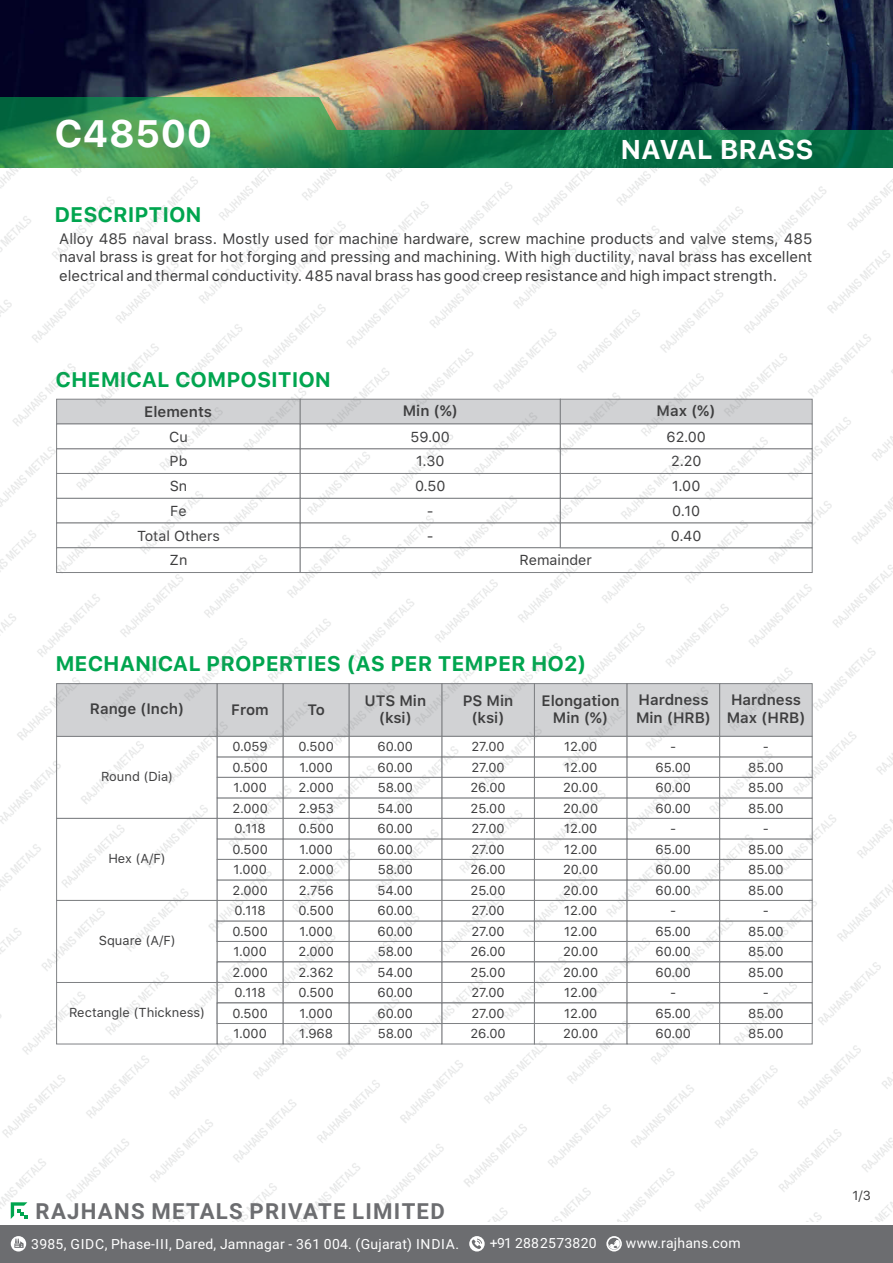
<style>
.page{position:relative;width:893px;height:1263px;background:#fff}
.page>*{position:absolute;margin:0;border:0;box-sizing:border-box;transform-origin:0 0}
.t1{font:700 38.1px "SF Pro Text";color:#fff}
.t2{font:700 27px "SF Pro Text";color:#fff}
.t3{font:700 22.2px "Roboto";letter-spacing:.055em;color:#6c6d70}
.t4{font:700 21px "SF Pro Text";color:#00a54f}
.t5{font:15px/18.6px "SF Pro Text";color:#3e3e3f;text-align:justify}
.t6{font:600 15px/17.9px "SF Pro Text";color:#3e3e3f;text-align:center}
.t7{font:14.4px/24.8px "SF Pro Text";color:#3e3e3f;text-align:center}
.t8{font:13.95px "Roboto";letter-spacing:.02em;color:#fff}
.t9{font:12.9px/20.5px "SF Pro Text";color:#3e3e3f;text-align:justify}
</style>
<div class="page">
<img style="left:0;top:0;width:893px;height:97px">
<img style="left:0;top:97px;width:893px;height:71px">
<div style="left:0;top:1225px;width:893px;height:38px;background:#6c6d70"></div>
<svg style="left:606px;top:1236px;width:16px;height:15px"></svg>
<svg style="left:608px;top:1238px;width:12px;height:12px"></svg>
<svg style="left:469px;top:1236px;width:16px;height:15px"></svg>
<svg style="left:472px;top:1238px;width:10px;height:11px"></svg>
<div style="left:11px;top:1236px;width:15px;height:15px;background:#fff;border-radius:50%"></div>
<svg style="left:14px;top:1239px;width:10px;height:9px"></svg>
<img style="left:0;top:168px;width:893px;height:1053px">
<h1 class="t1" style="left:54px;top:111px;width:160px">C48500</h1>
<h3 class="t4" style="left:55px;top:202px;width:149px">DESCRIPTION</h3>
<h2 class="t2" style="left:621px;top:133px;width:195px">NAVAL BRASS</h2>
<p class="t5" style="left:59px;top:229px;width:755px">Alloy 485 naval brass. Mostly used for machine hardware, screw machine products and valve stems, 485 naval brass is great for hot forging and pressing and machining. With high ductility, naval brass has excellent electrical and thermal conductivity. 485 naval brass has good creep resistance and high impact strength.</p>
<h3 class="t4" style="left:56px;top:367px;width:277px">CHEMICAL COMPOSITION</h3>
<p class="t6" style="left:144px;top:403px;width:69px">Elements</p>
<p class="t6" style="left:403px;top:402px;width:57px">Min (%)</p>
<p class="t6" style="left:657px;top:402px;width:61px">Max (%)</p>
<p class="t7" style="left:137px;top:424px;width:85px">Cu<br>Pb<br>Sn<br>Fe<br>Total Others<br>Zn</p>
<p class="t7" style="left:411px;top:424px;width:41px">59.00<br>1.30<br>0.50 -<br>-</p>
<p class="t7" style="left:667px;top:424px;width:41px">62.00<br>2.20<br>1.00<br>0.10<br>0.40</p>
<p class="t7" style="left:520px;top:548px;width:74px">Remainder</p>
<h3 class="t4" style="left:55px;top:651px;width:533px">MECHANICAL PROPERTIES (AS PER TEMPER HO2)</h3>
<p class="t6" style="left:90px;top:700px;width:96px">Range (Inch)</p>
<p class="t9" style="left:101px;top:766px;width:74px">Round (Dia)</p>
<p class="t9" style="left:108px;top:848px;width:59px">Hex (A/F)</p>
<p class="t9" style="left:99px;top:930px;width:78px">Square (A/F)</p>
<p class="t9" style="left:69px;top:1002px;width:138px">Rectangle (Thickness)</p>
<p class="t6" style="left:231px;top:701px;width:39px">From</p>
<p class="t6" style="left:307px;top:701px;width:19px">To</p>
<p class="t6" style="left:364px;top:691px;width:63px">UTS Min (ksi)</p>
<p class="t6" style="left:463px;top:691px;width:52px">PS Min (ksi)</p>
<p class="t6" style="left:542px;top:691px;width:80px">Elongation<br>Min (%)</p>
<p class="t9" style="left:232px;top:736px;width:37px;text-align:left">0.059<br>0.500<br>1.000<br>2.000<br>0.118<br>0.500<br>1.000<br>2.000<br>0.118<br>0.500<br>1.000<br>2.000<br>0.118<br>0.500<br>1.000</p>
<p class="t6" style="left:636px;top:691px;width:77px;text-align:left">Hardness<br>Min (HRB)</p>
<p class="t6" style="left:727px;top:691px;width:80px;text-align:left">Hardness<br>Max (HRB)</p>
<p class="t9" style="left:298px;top:736px;width:37px">0.500<br>1.000<br>2.000<br>2.953<br>0.500<br>1.000<br>2.000<br>2.756<br>0.500<br>1.000<br>2.000<br>2.362<br>0.500<br>1.000<br>1.968</p>
<p class="t9" style="left:378px;top:736px;width:37px">60.00<br>60.00<br>58.00<br>54.00<br>60.00<br>60.00<br>58.00<br>54.00<br>60.00<br>60.00<br>58.00<br>54.00<br>60.00<br>60.00<br>58.00</p>
<p class="t9" style="left:470px;top:736px;width:37px">27.00<br>27.00<br>26.00<br>25.00<br>27.00<br>27.00<br>26.00<br>25.00<br>27.00<br>27.00<br>26.00<br>25.00<br>27.00<br>27.00<br>26.00</p>
<p class="t9" style="left:563px;top:736px;width:37px">12.00<br>12.00<br>20.00<br>20.00<br>12.00<br>12.00<br>20.00<br>20.00<br>12.00<br>12.00<br>20.00<br>20.00<br>12.00<br>12.00<br>20.00</p>
<p class="t9" style="left:655px;top:736px;width:37px;text-align:center">-<br>65.00<br>60.00<br>60.00 -<br>65.00<br>60.00<br>60.00 -<br>65.00<br>60.00<br>60.00 -<br>65.00<br>60.00</p>
<p class="t9" style="left:748px;top:736px;width:37px;text-align:center">-<br>85.00<br>85.00<br>85.00 -<br>85.00<br>85.00<br>85.00 -<br>85.00<br>85.00<br>85.00 -<br>85.00<br>85.00</p>
<h3 class="t3" style="left:36px;top:1195px;width:411px">RAJHANS METALS PRIVATE LIMITED</h3>
<p class="t8" style="left:31px;top:1234px;width:429px">3985, GIDC, Phase-III, Dared, Jamnagar - 361 004. (Gujarat) INDIA.</p>
<p class="t8" style="left:490px;top:1234px;width:108px">+91 288 2573820</p>
<p class="t8" style="left:626px;top:1234px;width:116px">www.rajhans.com</p>
<p class="t9" style="left:853px;top:1185px;width:20px">1/3</p>
</div>
